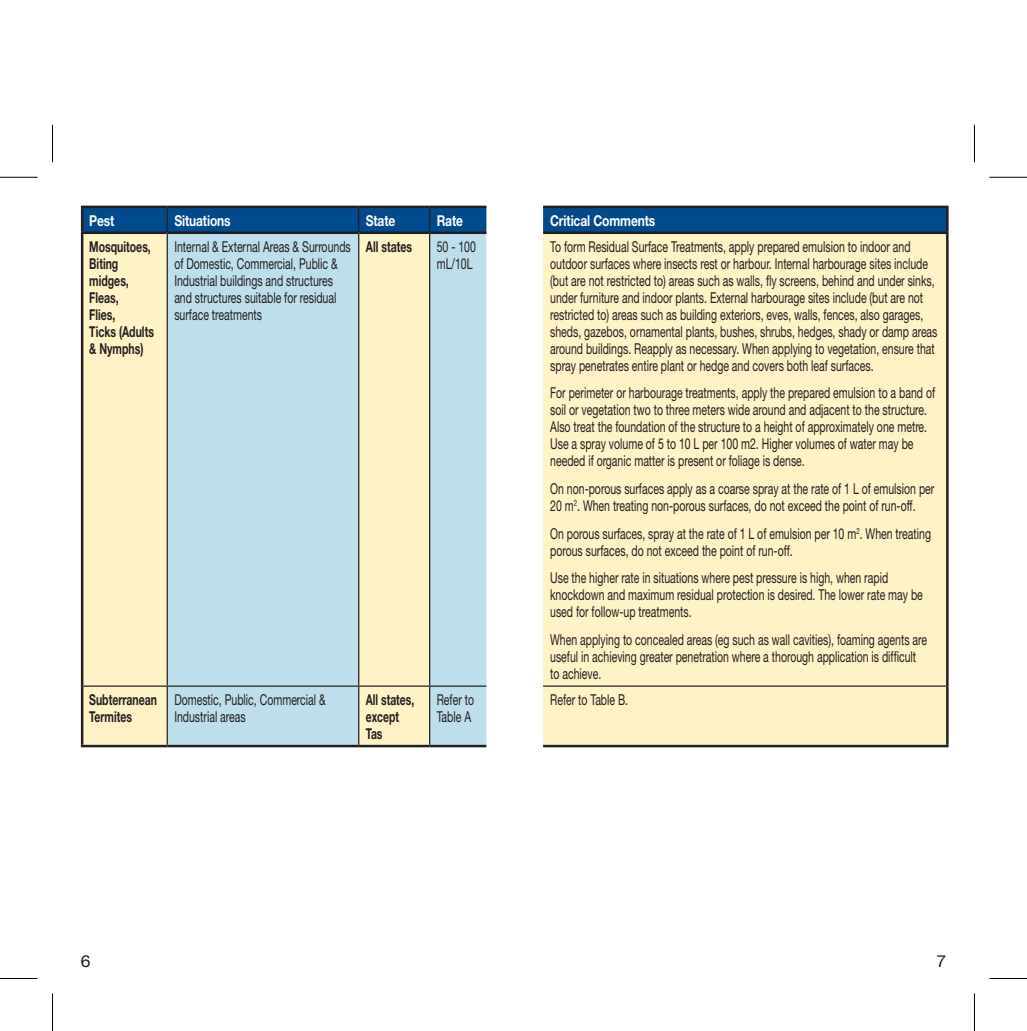
<style>
.page{position:relative;width:1027px;height:1031px;background:#fff}
.page>*{position:absolute;margin:0;border:0;box-sizing:border-box;transform-origin:0 0}
.t1{font:15px/17px "Helvetica Neue";color:#231f20;scale:.7 1}
.t2{font:700 15px/17px "Helvetica Neue";color:#231f20;scale:.7 1}
.t3{font:700 15px "Helvetica Neue";letter-spacing:-.01em;color:#fff;scale:.8 1}
.t4{font:700 15px/17px "Helvetica Neue";color:#231f20;scale:.69 1}
</style>
<div class="page">
<svg style="left:83px;top:233px;width:862px;height:513px;background:#fdf2cc"></svg>
<svg style="left:168px;top:234px;width:318px;height:510px;background:#cae1e1"></svg>
<hr style="left:81px;top:206px;width:86px;height:2px;background:#231f20">
<hr style="left:81px;top:208px;width:2px;height:23px;background:#231f20">
<hr style="left:167px;top:206px;width:191px;height:2px;background:#231f20">
<hr style="left:358px;top:206px;width:71px;height:2px;background:#231f20">
<hr style="left:429px;top:206px;width:57px;height:2px;background:#231f20">
<hr style="left:543px;top:206px;width:405px;height:2px;background:#231f20">
<hr style="left:945px;top:208px;width:3px;height:23px;background:#231f20">
<hr style="left:81px;top:231px;width:86px;height:3px;background:#231f20">
<hr style="left:81px;top:234px;width:2px;height:452px;background:#231f20">
<hr style="left:168px;top:231px;width:190px;height:3px;background:#231f20">
<hr style="left:359px;top:231px;width:70px;height:3px;background:#231f20">
<hr style="left:430px;top:231px;width:56px;height:3px;background:#231f20">
<hr style="left:543px;top:231px;width:405px;height:3px;background:#231f20">
<hr style="left:945px;top:234px;width:3px;height:452px;background:#231f20">
<hr style="left:81px;top:686px;width:2px;height:58px;background:#231f20">
<hr style="left:945px;top:686px;width:3px;height:58px;background:#231f20">
<hr style="left:81px;top:744px;width:86px;height:3px;background:#231f20">
<hr style="left:167px;top:744px;width:191px;height:3px;background:#231f20">
<hr style="left:358px;top:744px;width:71px;height:3px;background:#231f20">
<hr style="left:429px;top:744px;width:57px;height:3px;background:#231f20">
<hr style="left:543px;top:744px;width:405px;height:3px;background:#231f20">
<svg style="left:82px;top:207px;width:865px;height:26px;background:#155289"></svg>
<hr style="left:167px;top:233px;width:1px;height:452px;background:#231f20">
<hr style="left:358px;top:233px;width:1px;height:452px;background:#231f20">
<hr style="left:429px;top:233px;width:1px;height:452px;background:#231f20">
<hr style="left:83px;top:685px;width:84px;height:1px;background:#231f20">
<hr style="left:167px;top:685px;width:191px;height:1px;background:#231f20">
<hr style="left:167px;top:686px;width:1px;height:58px;background:#231f20">
<hr style="left:358px;top:685px;width:71px;height:1px;background:#231f20">
<hr style="left:358px;top:686px;width:1px;height:58px;background:#231f20">
<hr style="left:429px;top:685px;width:57px;height:1px;background:#231f20">
<hr style="left:429px;top:686px;width:1px;height:58px;background:#231f20">
<hr style="left:543px;top:685px;width:402px;height:1px;background:#231f20">
<hr style="left:0;top:177px;width:38px;height:1px;background:#000">
<hr style="left:989px;top:177px;width:37px;height:1px;background:#000">
<hr style="left:0;top:978px;width:38px;height:1px;background:#000">
<hr style="left:989px;top:978px;width:37px;height:1px;background:#000">
<hr style="left:52px;top:125px;width:1px;height:37px;background:#000">
<hr style="left:52px;top:993px;width:1px;height:37px;background:#000">
<hr style="left:973px;top:125px;width:1px;height:37px;background:#000">
<hr style="left:973px;top:993px;width:1px;height:37px;background:#000">
<p class="t3" style="left:89px;top:211px;width:33px">Pest</p>
<p class="t3" style="left:174px;top:211px;width:72px">Situations</p>
<p class="t3" style="left:366px;top:211px;width:38px">State</p>
<p class="t3" style="left:436px;top:211px;width:34px">Rate</p>
<p class="t3" style="left:550px;top:211px;width:133px">Critical Comments</p>
<p class="t2" style="left:89px;top:237px;width:94px">Mosquitoes,<br>Biting midges,<br>Fleas,<br>Flies,<br>Ticks (Adults &amp; Nymphs)</p>
<p class="t1" style="left:174px;top:238px;width:253px">Internal &amp; External Areas &amp; Surrounds of Domestic, Commercial, Public &amp; Industrial buildings and structures and structures suitable for residual surface treatments</p>
<p class="t2" style="left:366px;top:237px;width:68px">All states</p>
<p class="t1" style="left:436px;top:238px;width:57px">50 - 1 00 mL/1 0L</p>
<p class="t1" style="left:550px;top:238px;width:554px">To form Residual Surface Treatments, apply prepared emulsion to indoor and outdoor surfaces where insects rest or harbour. Internal harbourage sites include (but are not restricted to) areas such as walls, fly screens, behind and under sinks, under furniture and indoor plants. External harbourage sites include (but are not restricted to) areas such as building exteriors, eves, walls, fences, also garages, sheds, gazebos, ornamental plants, bushes, shrubs, hedges, shady or damp areas around buildings. Reapply as necessary. When applying to vegetation, ensure that spray penetrates entire plant or hedge and covers both leaf surfaces.</p>
<p class="t1" style="left:550px;top:384px;width:551px">For perimeter or harbourage treatments, apply the prepared emulsion to a band of soil or vegetation two to three meters wide around and adjacent to the structure.<br>Also treat the foundation of the structure to a height of approximately one metre.<br>Use a spray volume of 5 to 1 0 L per 1 00 m2. Higher volumes of water may be needed if organic matter is present or foliage is dense.</p>
<p class="t1" style="left:550px;top:480px;width:550px">On non-porous surfaces apply as a coarse spray at the rate of 1 L of emulsion per<br>20 m<sup>2</sup>. When treating non-porous surfaces, do not exceed the point of run-off.</p>
<p class="t1" style="left:550px;top:524px;width:545px">On porous surfaces, spray at the rate of 1 L of emulsion per 1 0 m<sup>2</sup>. When treating porous surfaces, do not exceed the point of run-off.</p>
<p class="t1" style="left:550px;top:569px;width:534px">Use the higher rate in situations where pest pressure is high, when rapid knockdown and maximum residual protection is desired. The lower rate may be used for follow-up treatments.</p>
<p class="t1" style="left:550px;top:631px;width:540px">When applying to concealed areas (eg such as wall cavities), foaming agents are useful in achieving greater penetration where a thorough application is difficult to achieve.</p>
<p class="t2" style="left:89px;top:690px;width:98px">Subterranean<br>Termites</p>
<p class="t1" style="left:174px;top:691px;width:218px">Domestic, Public, Commercial &amp;<br>Industrial areas</p>
<p class="t4" style="left:366px;top:690px;width:72px">All states, except<br>Tas</p>
<p class="t1" style="left:436px;top:691px;width:55px">Refer to<br>Table A</p>
<p class="t1" style="left:550px;top:691px;width:113px">Refer to Table B.</p>
</div>
